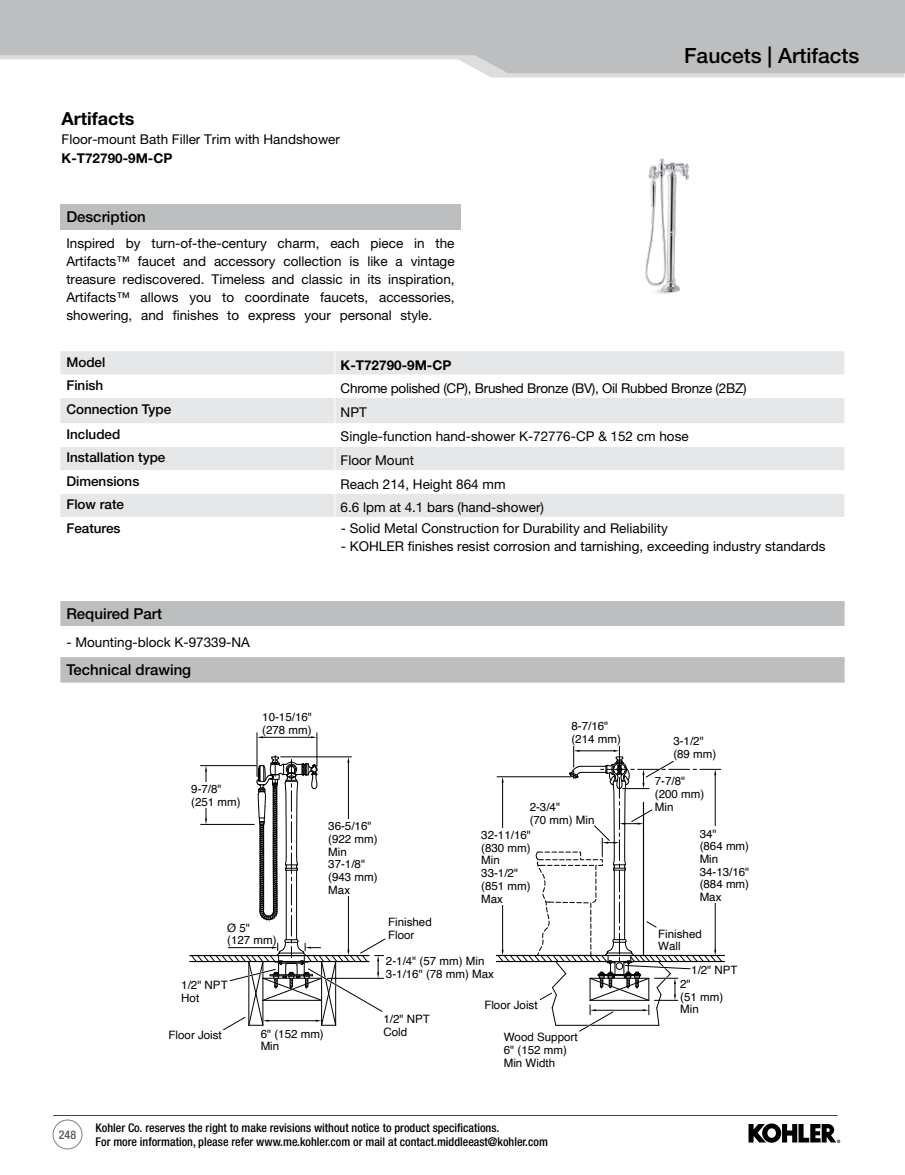
<style>
.page{position:relative;width:905px;height:1175px;background:#fff}
.page>*{position:absolute;margin:0;border:0;box-sizing:border-box;transform-origin:0 0}
.t1{font:500 21px "Helvetica Neue LT Pro";color:#000}
.t2{font:700 18px "Helvetica Neue LT Pro";color:#000}
.t3{font:500 15px "Helvetica Neue LT Pro";color:#000}
.t4{font:13.5px/18px "Helvetica Neue LT Pro";color:#000}
.t5{font:500 13.5px "Helvetica Neue LT Pro";color:#000}
.t6{font:13.5px/22.8px "Helvetica Neue LT Pro";letter-spacing:-.02em;color:#000}
.t7{font:500 condensed 12px/13.5px "Helvetica Neue LT Pro";color:#000}
.t8{font:500 condensed 12px "Helvetica Neue LT Pro";color:#58595b}
.t9{font:11.55px/12.8px "Helvetica";color:#000}
.s1{font-weight:700}
</style>
<div class="page">
<hr style="left:53px;top:1115px;width:784px;height:1px;background:#000">
<svg style="left:748px;top:1123px;width:92px;height:20px"></svg>
<div style="left:53px;top:1119px;width:29px;height:30px;border:1px solid #808285;border-radius:50%"></div>
<div style="left:60px;top:204px;width:400px;height:25px;background:#bcbec0"></div>
<div style="left:60px;top:351px;width:784px;height:23px;background:#e6e7e8"></div>
<svg style="left:60px;top:374px;width:784px;height:143px"></svg>
<svg style="left:334px;top:351px;width:1px;height:166px"></svg>
<div style="left:60px;top:601px;width:784px;height:81px;background:#bcbec0"></div>
<div style="left:60px;top:626px;width:784px;height:31px;background:#fff"></div>
<img style="left:645px;top:158px;width:44px;height:136px">
<hr style="left:316px;top:732px;width:1px;height:34px;background:#000">
<hr style="left:262px;top:737px;width:50px;height:1px;background:#000">
<hr style="left:190px;top:961px;width:85px;height:1px;background:#000">
<hr style="left:496px;top:961px;width:228px;height:1px;background:#000">
<hr style="left:190px;top:955px;width:87px;height:1px;background:#000">
<hr style="left:257px;top:732px;width:1px;height:44px;background:#000">
<hr style="left:496px;top:955px;width:228px;height:1px;background:#000">
<svg style="left:191px;top:750px;width:195px;height:280px"></svg>
<svg style="left:497px;top:746px;width:225px;height:286px"></svg>
<div style="left:699px;top:826px;width:50px;height:76px;background:#fff"></div>
<div style="left:481px;top:828px;width:50px;height:76px;background:#fff"></div>
<div style="left:328px;top:819px;width:49px;height:76px;background:#fff"></div>
<div style="left:191px;top:782px;width:50px;height:25px;background:#fff"></div>
<svg style="left:484px;top:73px;width:420px;height:5px;background:#dddedf"></svg>
<svg style="left:0;top:0;width:904px;height:73px;background:#c3c5c7"></svg>
<p class="t2" style="left:62px;top:107px;width:74px">Artifacts</p>
<p class="t4" style="left:62px;top:130px;width:280px;line-height:19.2px">Floor-mount Bath Filler Trim with Handshower<br><span class="s1">K-T72790-9M-CP</span></p>
<p class="t1" style="left:684px;top:43px;width:177px">Faucets | Artifacts</p>
<p class="t3" style="left:66px;top:208px;width:81px">Description</p>
<p class="t4" style="left:66px;top:234px;width:390px;text-align:justify">Inspired by turn-of-the-century charm, each piece in the Artifacts™ faucet and accessory collection is like a vintage treasure rediscovered. Timeless and classic in its inspiration, Artifacts™ allows you to coordinate faucets, accessories, showering, and finishes to express your personal style.</p>
<p class="t5" style="left:66px;top:354px;width:41px">Model</p>
<p class="t5" style="left:66px;top:377px;width:39px">Finish</p>
<p class="t5" style="left:66px;top:401px;width:106px">Connection Type</p>
<p class="t5" style="left:66px;top:426px;width:56px">Included</p>
<p class="t5" style="left:66px;top:449px;width:101px">Installation type</p>
<p class="t5" style="left:66px;top:473px;width:75px">Dimensions</p>
<p class="t5" style="left:66px;top:496px;width:59px">Flow rate</p>
<p class="t6" style="left:340px;top:353px;width:407px"><span class="s1">K-T72790-9M-CP<br></span>Chrome polished (CP), Brushed Bronze (BV), Oil Rubbed Bronze (2BZ)</p>
<p class="t4" style="left:340px;top:400px;width:349px;line-height:23.7px">NPT<br>Single-function hand-shower K-72776-CP &amp; 152 cm hose<br>Floor Mount<br>Reach 214, Height 864 mm<br>6.6 lpm at 4.1 bars (hand-shower)</p>
<p class="t5" style="left:66px;top:520px;width:56px">Features</p>
<p class="t4" style="left:341px;top:518px;width:328px">- Solid Metal Construction for Durability and Reliability</p>
<p class="t4" style="left:341px;top:536px;width:486px">- KOHLER finishes resist corrosion and tarnishing, exceeding industry standards</p>
<p class="t3" style="left:66px;top:605px;width:97px">Required Part</p>
<p class="t4" style="left:66px;top:632px;width:185px">- Mounting-block K-97339-NA</p>
<p class="t3" style="left:66px;top:661px;width:126px">Technical drawing</p>
<p class="t9" style="left:262px;top:710px;width:51px">10-15/16" (278 mm)</p>
<p class="t9" style="left:191px;top:783px;width:51px">9-7/8" (251 mm)</p>
<p class="t9" style="left:227px;top:921px;width:51px">Ø 5"<br>(127 mm)</p>
<p class="t9" style="left:328px;top:820px;width:51px">36-5/16" (922 mm)<br>Min<br>37-1/8" (943 mm)<br>Max</p>
<p class="t9" style="left:388px;top:916px;width:45px">Finished<br>Floor</p>
<p class="t9" style="left:571px;top:720px;width:51px">8-7/16" (214 mm)</p>
<p class="t9" style="left:529px;top:801px;width:66px">2-3/4"<br>(70 mm) Min</p>
<p class="t9" style="left:481px;top:829px;width:51px">32-11/16" (830 mm)<br>Min<br>33-1/2" (851 mm)<br>Max</p>
<p class="t9" style="left:386px;top:955px;width:110px">2-1/4" (57 mm) Min<br>3-1/16" (78 mm) Max</p>
<p class="t9" style="left:383px;top:1013px;width:48px">1/2" NPT</p>
<p class="t9" style="left:181px;top:978px;width:48px">1/2" NPT<br>Hot</p>
<p class="t9" style="left:484px;top:998px;width:55px">Floor Joist</p>
<p class="t9" style="left:503px;top:1031px;width:75px">Wood Support<br>6" (152 mm)<br>Min Width</p>
<p class="t9" style="left:168px;top:1028px;width:55px">Floor Joist</p>
<p class="t9" style="left:383px;top:1025px;width:25px">Cold</p>
<p class="t9" style="left:261px;top:1027px;width:65px">6" (152 mm)<br>Min</p>
<p class="t8" style="left:59px;top:1127px;width:19px">248</p>
<p class="t7" style="left:96px;top:1120px;width:454px">Kohler Co. reserves the right to make revisions without notice to product specifications.<br>For more information, please refer www.me.kohler.com or mail at contact.middleeast@kohler.com</p>
<p class="t9" style="left:673px;top:735px;width:44px">3-1/2" (89 mm)</p>
<p class="t9" style="left:655px;top:775px;width:51px">7-7/8" (200 mm)<br>Min</p>
<p class="t9" style="left:699px;top:827px;width:51px">34"<br>(864 mm)<br>Min<br>34-13/16" (884 mm)<br>Max</p>
<p class="t9" style="left:658px;top:927px;width:45px">Finished<br>Wall</p>
<p class="t9" style="left:691px;top:964px;width:48px">1/2" NPT</p>
<p class="t9" style="left:680px;top:977px;width:44px">2"<br>(51 mm)<br>Min</p>
</div>
